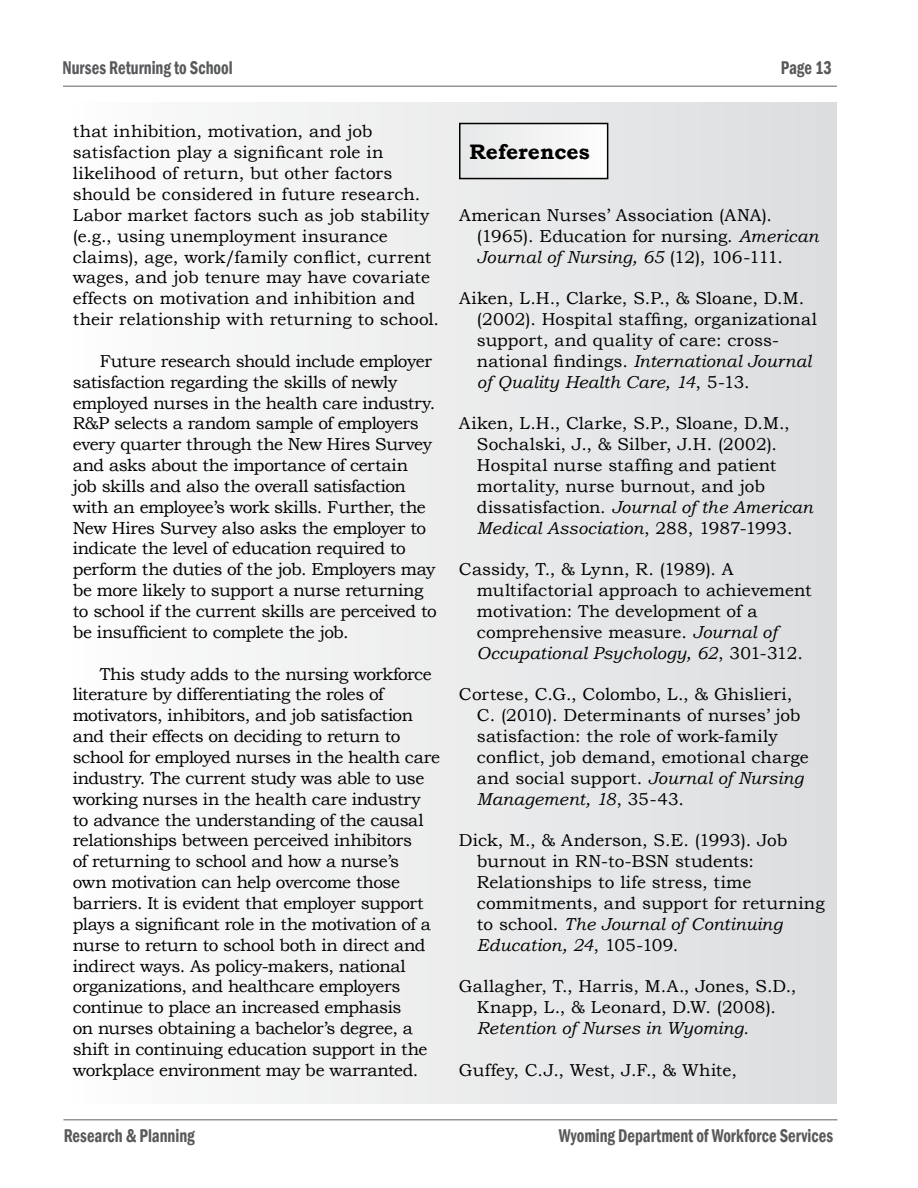
<style>
.page{position:relative;width:918px;height:1188px;background:#fff}
.page>*{position:absolute;margin:0;border:0;box-sizing:border-box;transform-origin:0 0}
.t1{font:700 21px "Bookman Old Style";color:#000}
.t2{font:600 condensed 18.9px "Franklin Gothic";color:#58595b;scale:.87 1}
.t3{font:17.25px/20.9px "Bookman Old Style";letter-spacing:-.01em;color:#000}
.t4{font:17.25px/20.9px "Bookman Old Style";letter-spacing:.01em;color:#000}
.t5{font:17.25px/20.9px "Bookman Old Style";letter-spacing:.015em;color:#000;text-align:center}
.t6{font:italic 17.25px "Bookman Old Style";color:#000}
.s1{font-style:italic}
</style>
<div class="page">
<hr style="left:63px;top:86px;width:774px;height:1px;background:#939598">
<hr style="left:63px;top:1119px;width:774px;height:1px;background:#939598">
<div style="left:64px;top:103px;width:772px;height:1001px;background:linear-gradient(to right,#fdfdfd,#dbddde)"></div>
<div style="left:460px;top:124px;width:148px;height:55px;background:#f1f2f2"></div>
<div style="left:459px;top:123px;width:149px;height:56px;border:2px solid #000"></div>
<p class="t2" style="left:63px;top:55px;width:197px">Nurses Returning to School</p>
<p class="t2" style="left:781px;top:55px;width:60px">Page 13</p>
<p class="t3" style="left:73px;top:121px;width:368px">that inhibition, motivation, and job satisfaction play a significant role in likelihood of return, but other factors should be considered in future research.<br>Labor market factors such as job stability (e.g., using unemployment insurance claims), age, work/family conflict, current wages, and job tenure may have covariate effects on motivation and inhibition and their relationship with returning to school.</p>
<p class="t3" style="left:73px;top:351px;width:366px;text-indent:27px">Future research should include employer satisfaction regarding the skills of newly employed nurses in the health care industry.<br>R&amp;P selects a random sample of employers every quarter through the New Hires Survey and asks about the importance of certain<br>job skills and also the overall satisfaction with an employee’s work skills. Further, the New Hires Survey also asks the employer to indicate the level of education required to perform the duties of the job. Employers may be more likely to support a nurse returning to school if the current skills are perceived to be insufficient to complete the job.</p>
<p class="t3" style="left:73px;top:663px;width:369px;text-indent:27px">This study adds to the nursing workforce literature by differentiating the roles of motivators, inhibitors, and job satisfaction and their effects on deciding to return to school for employed nurses in the health care industry. The current study was able to use working nurses in the health care industry to advance the understanding of the causal relationships between perceived inhibitors<br>of returning to school and how a nurse’s<br>own motivation can help overcome those barriers. It is evident that employer support plays a significant role in the motivation of a nurse to return to school both in direct and indirect ways. As policy-makers, national organizations, and healthcare employers continue to place an increased emphasis<br>on nurses obtaining a bachelor’s degree, a shift in continuing education support in the workplace environment may be warranted.</p>
<p class="t1" style="left:470px;top:136px;width:122px">References</p>
<p class="t3" style="left:477px;top:205px;width:343px;text-indent:-18px">American Nurses’ Association (ANA). (1965). Education for nursing. <span class="s1">American<br>Journal of Nursing, 65</span> (12), 106-111.</p>
<p class="t4" style="left:477px;top:288px;width:341px;text-indent:-18px">Aiken, L.H., Clarke, S.P., &amp; Sloane, D.M. (2002). Hospital staffing, organizational support, and quality of care: cross&shy;national findings. <span class="s1">International Journal of Quality Health Care, 14</span>, 5-13.</p>
<p class="t3" style="left:477px;top:413px;width:338px;text-indent:-18px">Aiken, L.H., Clarke, S.P., Sloane, D.M., Sochalski, J., &amp; Silber, J.H. (2002).<br>Hospital nurse staffing and patient mortality, nurse burnout, and job dissatisfaction. <span class="s1">Journal of the American Medical Association</span>, 288, 1987-1993.</p>
<p class="t3" style="left:477px;top:559px;width:336px;text-indent:-18px">Cassidy, T., &amp; Lynn, R. (1989). A multifactorial approach to achievement motivation: The development of a comprehensive measure. <span class="s1">Journal of Occupational Psychology, 62</span>, 301-312.</p>
<p class="t3" style="left:477px;top:684px;width:333px;text-indent:-18px">Cortese, C.G., Colombo, L., &amp; Ghislieri, C. (2010). Determinants of nurses’ job satisfaction: the role of work-family conflict, job demand, emotional charge and social support. <span class="s1">Journal of Nursing Management, 18</span>, 35-43.</p>
<p class="t3" style="left:477px;top:830px;width:349px;text-indent:-18px">Dick, M., &amp; Anderson, S.E. (1993). Job burnout in RN-to-BSN students:<br>Relationships to life stress, time commitments, and support for returning to school. <span class="s1">The Journal of Continuing Education, 24</span>, 105-109.</p>
<p class="t5" style="left:459px;top:976px;width:339px">Gallagher, T., Harris, M.A., Jones, S.D.,<br>Knapp, L., &amp; Leonard, D.W. (2008).</p>
<p class="t6" style="left:477px;top:1016px;width:273px">Retention of Nurses in Wyoming.</p>
<p class="t3" style="left:459px;top:1060px;width:280px">Guffey, C.J., West, J.F., &amp; White,</p>
<p class="t2" style="left:64px;top:1123px;width:152px">Research &amp; Planning</p>
<p class="t2" style="left:559px;top:1123px;width:317px">Wyoming Department of Workforce Services</p>
</div>
